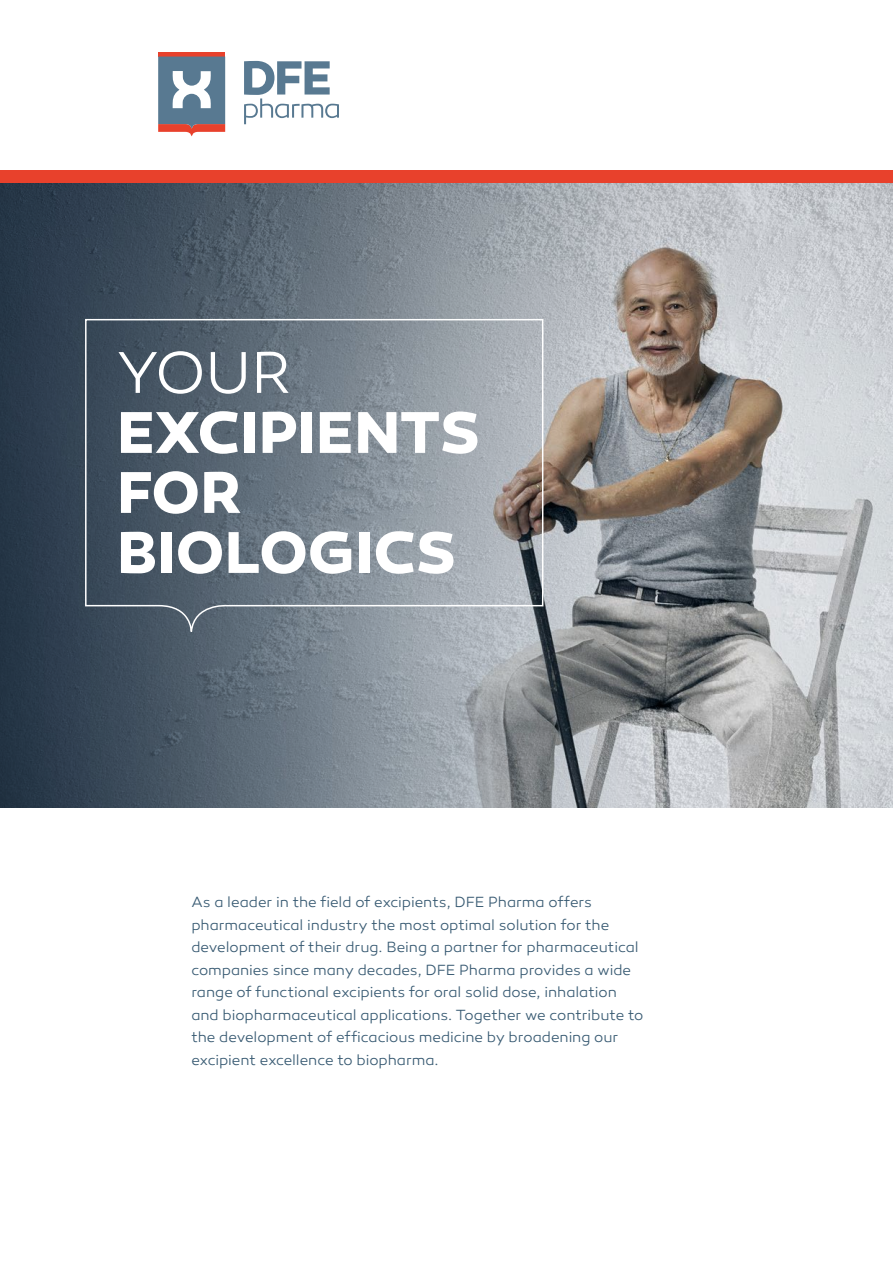
<style>
.page{position:relative;width:893px;height:1263px;background:#fff}
.page>*{position:absolute;margin:0;border:0;box-sizing:border-box;transform-origin:0 0}
.t1{font:700 60px/60px "Canaro";color:#fff}
.t2{font:300 60px "Canaro";color:#fff}
.t3{font:300 15px/22.5px "Canaro";letter-spacing:-.005em;color:#395b73}
</style>
<div class="page">
<img style="left:656px;top:183px;width:237px;height:625px">
<svg style="left:0;top:183px;width:656px;height:625px;background:#6c757e"></svg>
<svg style="left:84px;top:318px;width:460px;height:314px;background:#737e89"></svg>
<svg style="left:244px;top:61px;width:95px;height:63px"></svg>
<div style="left:158px;top:52px;width:67px;height:5px;background:#e8412c"></div>
<svg style="left:158px;top:57px;width:67px;height:80px"></svg>
<div style="left:0;top:170px;width:893px;height:13px;background:#e8412c"></div>
<h1 class="t2" style="left:117px;top:338px;width:175px">YOUR</h1>
<h1 class="t1" style="left:117px;top:402px;width:365px">EXCIPIENTS<br>FOR<br>BIOLOGICS</h1>
<p class="t3" style="left:191px;top:891px;width:454px">As a leader in the field of excipients, DFE Pharma offers pharmaceutical industry the most optimal solution for the development of their drug. Being a partner for pharmaceutical companies since many decades, DFE Pharma provides a wide range of functional excipients for oral solid dose, inhalation and biopharmaceutical applications. Together we contribute to the development of efficacious medicine by broadening our excipient excellence to biopharma.</p>
</div>
